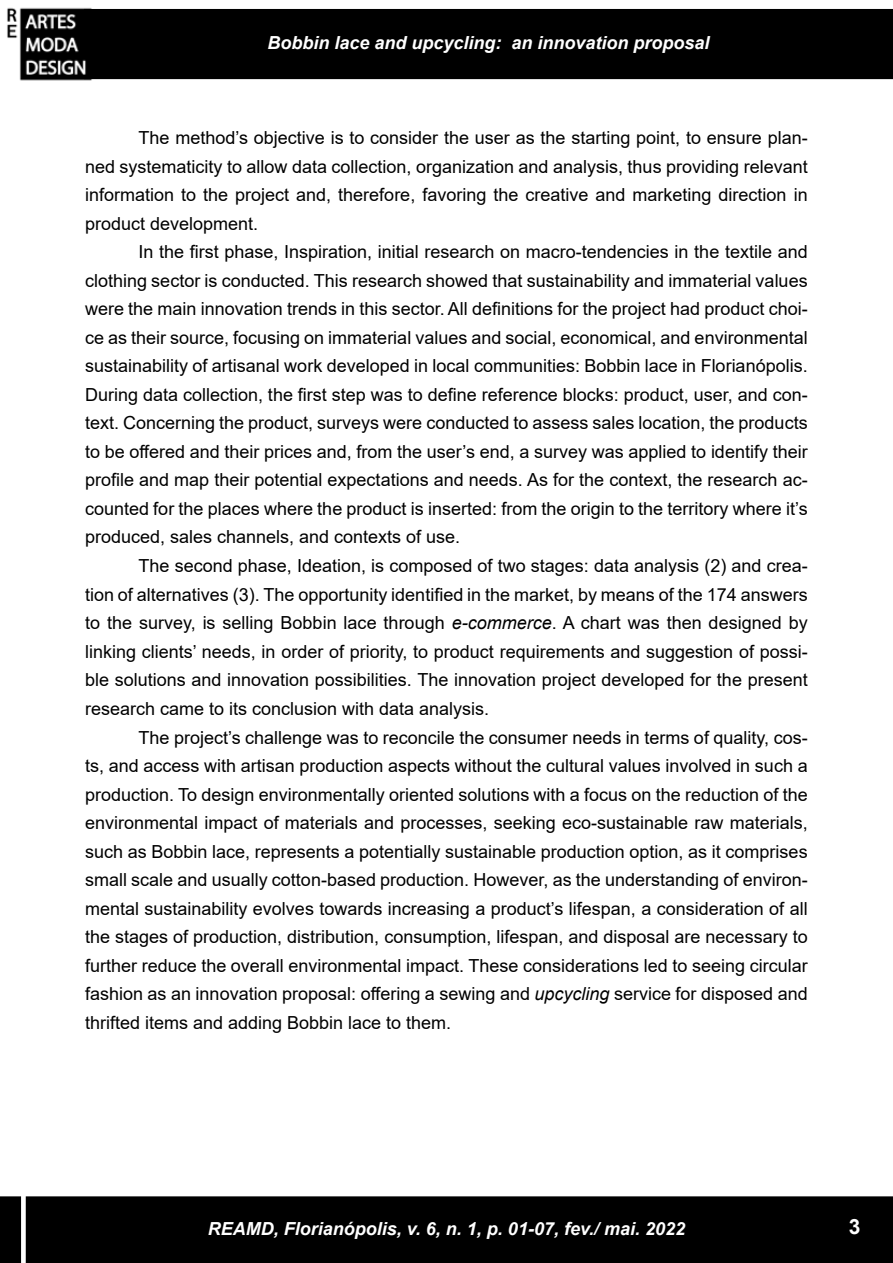
<style>
.page{position:relative;width:893px;height:1263px;background:#fff}
.page>*{position:absolute;margin:0;border:0;box-sizing:border-box;transform-origin:0 0}
.t1{font:700 21px "Arial";color:#fff}
.t2{font:18px/28.5px "Arial";color:#000;text-align:justify}
.t3{font:italic 700 18px "Arial";color:#fff}
.s1{font-style:italic}
</style>
<div class="page">
<div style="left:85px;top:10px;width:807px;height:68px;background:#000"></div>
<div style="left:84px;top:9px;width:809px;height:70px;border:2px solid #000"></div>
<img style="left:7px;top:7px;width:93px;height:74px">
<div style="left:1px;top:1197px;width:891px;height:65px;background:#000"></div>
<div style="left:0;top:1196px;width:893px;height:67px;border:2px solid #000"></div>
<div style="left:21px;top:1186px;width:5px;height:77px;background:#fff"></div>
<p class="t3" style="left:267px;top:30px;width:444px">Bobbin lace and upcycling: an innovation proposal</p>
<p class="t2" style="left:85px;top:123px;width:724px;text-indent:53px">The method’s objective is to consider the user as the starting point, to ensure plan&shy;ned systematicity to allow data collection, organization and analysis, thus providing relevant information to the project and, therefore, favoring the creative and marketing direction in product development.</p>
<p class="t2" style="left:85px;top:238px;width:724px;text-indent:53px">In the first phase, Inspiration, initial research on macro-tendencies in the textile and clothing sector is conducted. This research showed that sustainability and immaterial values were the main innovation trends in this sector. All definitions for the project had product choi&shy;ce as their source, focusing on immaterial values and social, economical, and environmental sustainability of artisanal work developed in local communities: Bobbin lace in Florianópolis.<br>During data collection, the first step was to define reference blocks: product, user, and con&shy;text. Concerning the product, surveys were conducted to assess sales location, the products to be offered and their prices and, from the user’s end, a survey was applied to identify their profile and map their potential expectations and needs. As for the context, the research ac&shy;counted for the places where the product is inserted: from the origin to the territory where it’s produced, sales channels, and contexts of use.</p>
<p class="t2" style="left:85px;top:552px;width:724px;text-indent:53px">The second phase, Ideation, is composed of two stages: data analysis (2) and crea&shy;tion of alternatives (3). The opportunity identified in the market, by means of the 174 answers to the survey, is selling Bobbin lace through <span class="s1">e-commerce</span>. A chart was then designed by linking clients’ needs, in order of priority, to product requirements and suggestion of possi&shy;ble solutions and innovation possibilities. The innovation project developed for the present research came to its conclusion with data analysis.</p>
<p class="t2" style="left:85px;top:723px;width:724px;text-indent:53px">The project’s challenge was to reconcile the consumer needs in terms of quality, cos&shy;ts, and access with artisan production aspects without the cultural values involved in such a production. To design environmentally oriented solutions with a focus on the reduction of the environmental impact of materials and processes, seeking eco-sustainable raw materials, such as Bobbin lace, represents a potentially sustainable production option, as it comprises small scale and usually cotton-based production. However, as the understanding of environ&shy;mental sustainability evolves towards increasing a product’s lifespan, a consideration of all the stages of production, distribution, consumption, lifespan, and disposal are necessary to further reduce the overall environmental impact. These considerations led to seeing circular fashion as an innovation proposal: offering a sewing and <span class="s1">upcycling</span> service for disposed and thrifted items and adding Bobbin lace to them.</p>
<p class="t3" style="left:208px;top:1217px;width:479px">REAMD, Florianópolis, v. 6, n. 1, p. 01-07, fev./ mai. 2022</p>
<p class="t1" style="left:849px;top:1211px;width:13px">3</p>
</div>
